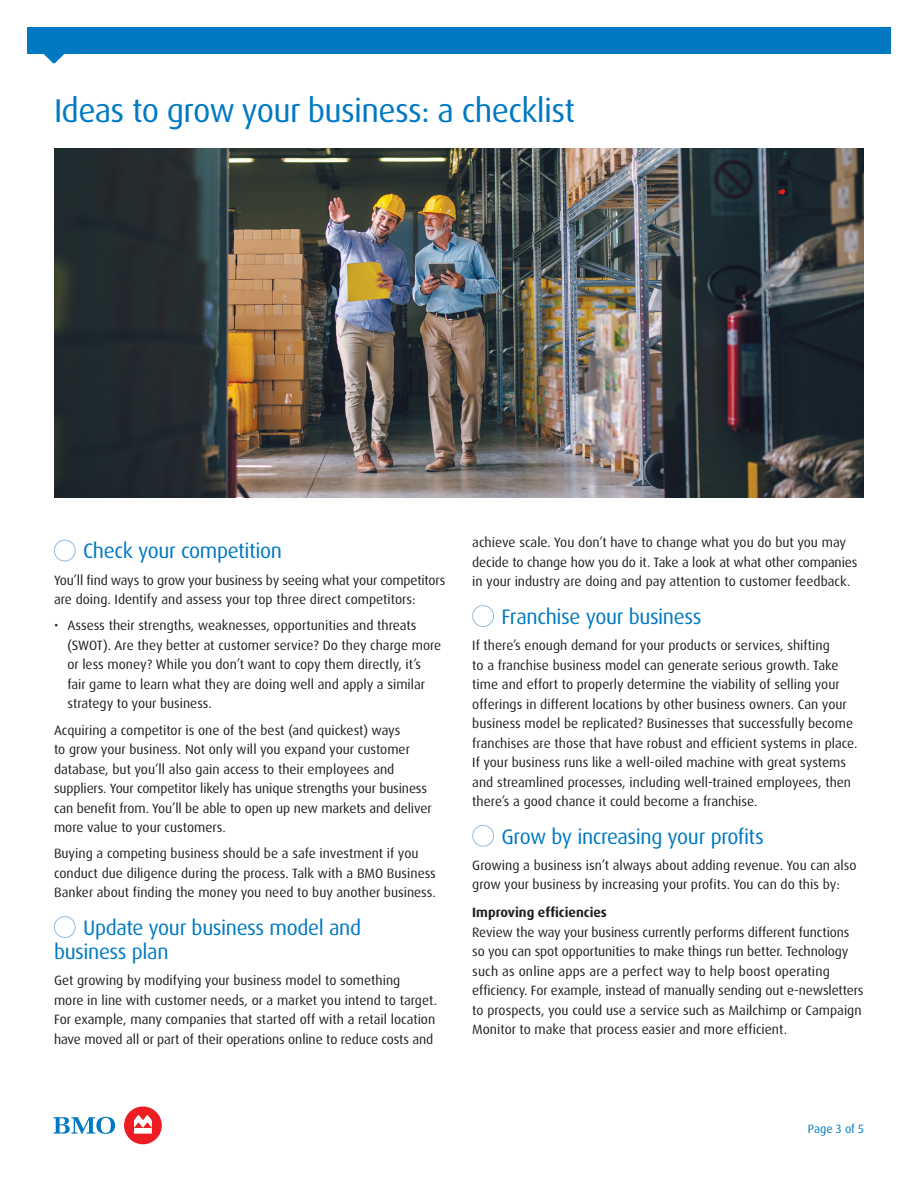
<style>
.page{position:relative;width:918px;height:1188px;background:#fff}
.page>*{position:absolute;margin:0;border:0;box-sizing:border-box;transform-origin:0 0}
.t1{font:33px "Dax OT";letter-spacing:-.02em;color:#0079c2}
.Section_Sub-head_REV{font:21px/24px "Dax OT";letter-spacing:-.02em;color:#0079c2}
.Body_Copy{font:13.5px/19.5px "Dax OT";color:#231f20}
.Paragraph_Subhead{font:700 13.5px "Dax OT";color:#231f20}
.t2{font:12px "Dax OT";letter-spacing:-.005em;color:#0079c2}
</style>
<div class="page">
<div style="left:27px;top:27px;width:864px;height:27px;background:#0079c2"></div>
<svg style="left:43px;top:54px;width:22px;height:10px"></svg>
<div style="left:124px;top:1106px;width:38px;height:38px;background:#ee1d23;border-radius:50%"></div>
<svg style="left:53px;top:1117px;width:62px;height:17px"></svg>
<svg style="left:134px;top:1115px;width:18px;height:19px"></svg>
<div style="left:54px;top:540px;width:22px;height:21px;border:1px solid #94bae2;border-radius:50%"></div>
<div style="left:54px;top:916px;width:22px;height:22px;border:1px solid #94bae2;border-radius:50%"></div>
<div style="left:472px;top:605px;width:22px;height:22px;border:1px solid #94bae2;border-radius:50%"></div>
<div style="left:472px;top:825px;width:22px;height:22px;border:1px solid #94bae2;border-radius:50%"></div>
<img style="left:54px;top:148px;width:810px;height:349px">
<h1 class="t1" style="left:54px;top:90px;width:523px">Ideas to grow your business: a checklist</h1>
<p class="Section_Sub-head_REV" style="left:83px;top:539px;width:200px">Check your competition</p>
<p class="Body_Copy" style="left:54px;top:570px;width:393px">You’ll find ways to grow your business by seeing what your competitors are doing. Identify and assess your top three direct competitors:</p>
<p class="Body_Copy" style="left:68px;top:616px;width:375px;text-indent:-14px">• Assess their strengths, weaknesses, opportunities and threats (SWOT). Are they better at customer service? Do they charge more or less money? While you don’t want to copy them directly, it’s fair game to learn what they are doing well and apply a similar strategy to your business.</p>
<p class="Body_Copy" style="left:54px;top:720px;width:379px">Acquiring a competitor is one of the best (and quickest) ways<br>to grow your business. Not only will you expand your customer database, but you’ll also gain access to their employees and suppliers. Your competitor likely has unique strengths your business can benefit from. You’ll be able to open up new markets and deliver more value to your customers.</p>
<p class="Body_Copy" style="left:54px;top:844px;width:383px">Buying a competing business should be a safe investment if you conduct due diligence during the process. Talk with a BMO Business<br>Banker about finding the money you need to buy another business.</p>
<p class="Section_Sub-head_REV" style="left:54px;top:916px;width:309px;text-indent:29px">Update your business model and business plan</p>
<p class="Body_Copy" style="left:54px;top:971px;width:385px">Get growing by modifying your business model to something<br>more in line with customer needs, or a market you intend to target.<br>For example, many companies that started off with a retail location have moved all or part of their operations online to reduce costs and</p>
<p class="Body_Copy" style="left:472px;top:533px;width:387px">achieve scale. You don’t have to change what you do but you may decide to change how you do it. Take a look at what other companies in your industry are doing and pay attention to customer feedback.</p>
<p class="Section_Sub-head_REV" style="left:501px;top:605px;width:202px">Franchise your business</p>
<p class="Body_Copy" style="left:472px;top:636px;width:387px">If there’s enough demand for your products or services, shifting<br>to a franchise business model can generate serious growth. Take time and effort to properly determine the viability of selling your offerings in different locations by other business owners. Can your business model be replicated? Businesses that successfully become franchises are those that have robust and efficient systems in place.<br>If your business runs like a well-oiled machine with great systems and streamlined processes, including well-trained employees, then there’s a good chance it could become a franchise.</p>
<p class="Section_Sub-head_REV" style="left:501px;top:825px;width:264px">Grow by increasing your profits</p>
<p class="Body_Copy" style="left:472px;top:856px;width:386px">Growing a business isn’t always about adding revenue. You can also grow your business by increasing your profits. You can do this by:</p>
<p class="Paragraph_Subhead" style="left:472px;top:904px;width:136px">Improving efficiencies</p>
<p class="Body_Copy" style="left:472px;top:922px;width:393px">Review the way your business currently performs different functions so you can spot opportunities to make things run better. Technology such as online apps are a perfect way to help boost operating efficiency. For example, instead of manually sending out e-newsletters to prospects, you could use a service such as Mailchimp or Campaign Monitor to make that process easier and more efficient.</p>
<p class="t2" style="left:808px;top:1121px;width:58px">Page 3 of 5</p>
</div>
